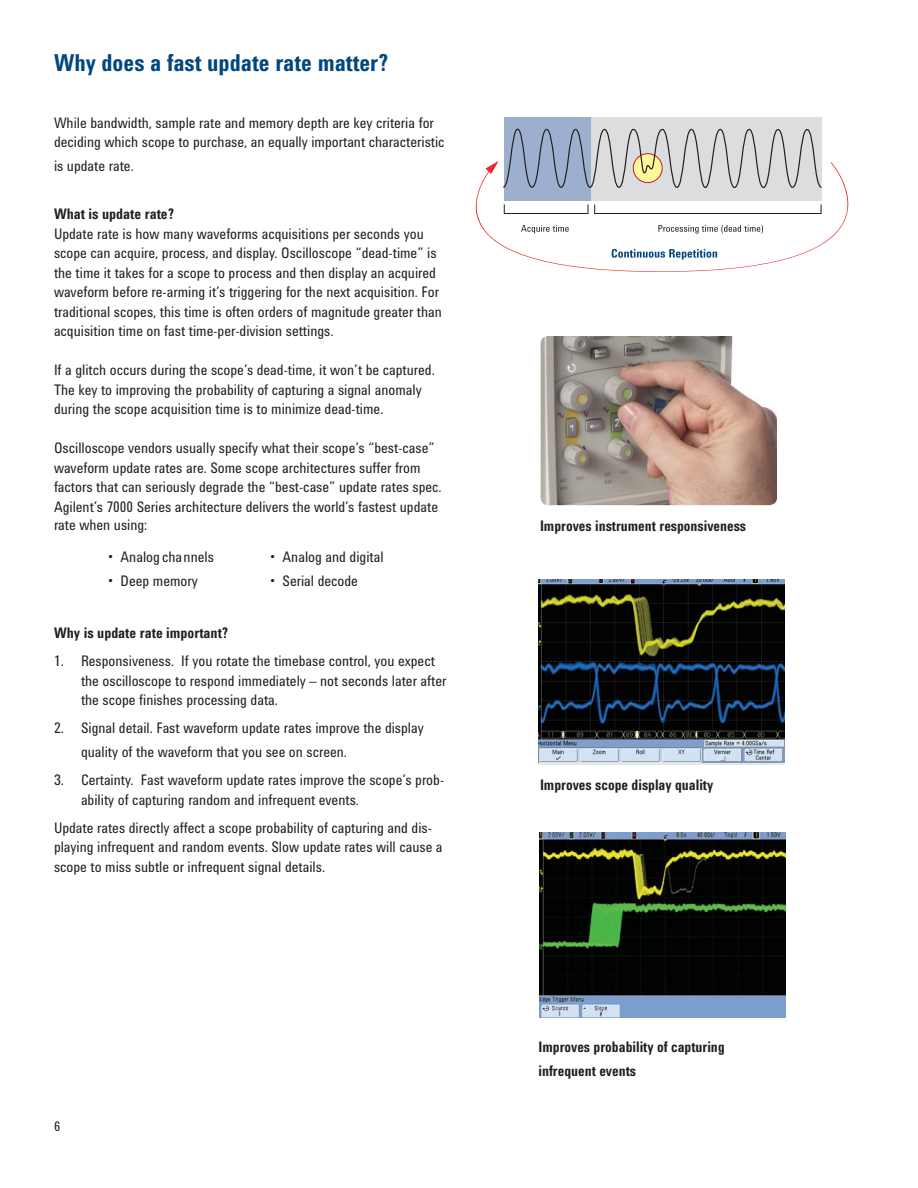
<style>
.page{position:relative;width:918px;height:1188px;background:#fff}
.page>*{position:absolute;margin:0;border:0;box-sizing:border-box;transform-origin:0 0}
.t1{font:700 24px "Agilent Condensed CFF";color:#00467f;scale:.95 1}
.t2{font:15px/19.5px "Agilent Condensed CFF";color:#231f20;scale:.95 1}
.t3{font:700 15px/24px "Agilent Condensed CFF";color:#231f20;scale:.93 1}
.t4{font:15px "Agilent Condensed CFF";color:#231f20}
.t5{font:700 15px "Agilent Condensed CFF";color:#231f20;scale:.95 1}
.t6{font:13.5px "Agilent Condensed CFF";color:#231f20}
</style>
<div class="page">
<img style="left:541px;top:336px;width:236px;height:169px">
<img style="left:538px;top:579px;width:246px;height:184px">
<img style="left:540px;top:833px;width:246px;height:185px">
<div style="left:590px;top:117px;width:232px;height:83px;background:#dcddde"></div>
<div style="left:504px;top:117px;width:86px;height:83px;background:#9dafce"></div>
<svg style="left:475px;top:128px;width:374px;height:144px"></svg>
<h1 class="t1" style="left:54px;top:54px;width:354px">Why does a fast update rate matter?</h1>
<p class="t2" style="left:54px;top:114px;width:413px">While bandwidth, sample rate and memory depth are key criteria for deciding which scope to purchase, an equally important characteristic</p>
<p class="t2" style="left:54px;top:158px;width:85px">is update rate.</p>
<p class="t5" style="left:54px;top:208px;width:128px">What is update rate?</p>
<p class="t2" style="left:54px;top:225px;width:410px">Update rate is how many waveforms acquisitions per seconds you scope can acquire, process, and display. Oscilloscope “dead-time” is the time it takes for a scope to process and then display an acquired waveform before re-arming it’s triggering for the next acquisition. For traditional scopes, this time is often orders of magnitude greater than acquisition time on fast time-per-division settings.</p>
<p class="t2" style="left:54px;top:362px;width:402px">If a glitch occurs during the scope’s dead-time, it won’t be captured.<br>The key to improving the probability of capturing a signal anomaly during the scope acquisition time is to minimize dead-time.</p>
<p class="t2" style="left:54px;top:440px;width:410px">Oscilloscope vendors usually specify what their scope’s “best-case” waveform update rates are. Some scope architectures suffer from factors that can seriously degrade the “best-case” update rates spec.<br>Agilent’s 7000 Series architecture delivers the world’s fastest update</p>
<p class="t2" style="left:54px;top:516px;width:100px">rate when using:</p>
<p class="t4" style="left:108px;top:551px;width:107px">• Analog channels</p>
<p class="t4" style="left:270px;top:551px;width:115px">• Analog and digital</p>
<p class="t4" style="left:108px;top:575px;width:91px">• Deep memory</p>
<p class="t4" style="left:270px;top:575px;width:90px">• Serial decode</p>
<p class="t5" style="left:54px;top:627px;width:185px">Why is update rate important?</p>
<p class="t2" style="left:81px;top:653px;width:386px">Responsiveness. If you rotate the timebase control, you expect the oscilloscope to respond immediately – not seconds later after the scope finishes processing data.</p>
<p class="t2" style="left:81px;top:718px;width:362px;line-height:24px">Signal detail. Fast waveform update rates improve the display quality of the waveform that you see on screen.</p>
<p class="t2" style="left:81px;top:772px;width:384px">Certainty. Fast waveform update rates improve the scope’s prob&shy;ability of capturing random and infrequent events.</p>
<p class="t2" style="left:54px;top:819px;width:411px">Update rates directly affect a scope probability of capturing and dis&shy;playing infrequent and random events. Slow update rates will cause a scope to miss subtle or infrequent signal details.</p>
<p class="t4" style="left:54px;top:655px;width:12px">1.</p>
<p class="t4" style="left:54px;top:722px;width:12px">2.</p>
<p class="t4" style="left:54px;top:774px;width:12px">3.</p>
<p class="t6" style="left:54px;top:1122px;width:8px">6</p>
<p class="t3" style="left:540px;top:516px;width:223px">Improves instrument responsiveness</p>
<p class="t3" style="left:540px;top:775px;width:188px">Improves scope display quality</p>
<p class="t3" style="left:538px;top:1037px;width:202px">Improves probability of capturing infrequent events</p>
</div>
